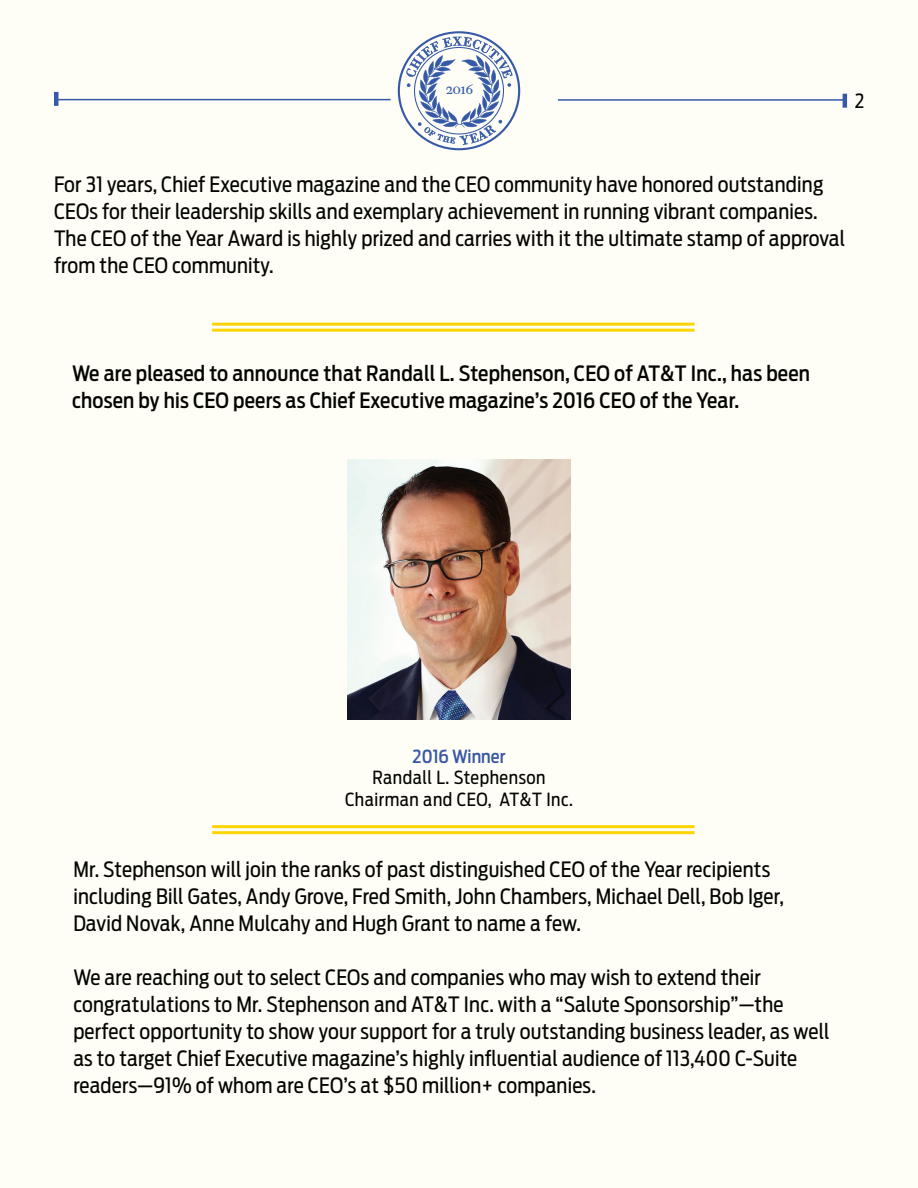
<style>
.page{position:relative;width:918px;height:1188px;background:#fffef6}
.page>*{position:absolute;margin:0;border:0;box-sizing:border-box;transform-origin:0 0}
.t1{font:21px/27px "Antenna Cond";letter-spacing:.01em;color:#040503}
.t2{font:500 21px/27px "Antenna Cond";letter-spacing:.01em;color:#040503}
.t3{font:19.5px "Antenna Cond";color:#040503}
.t4{font:18px "Antenna Cond";letter-spacing:.03em;color:#040503}
.t5{font:500 18px "Antenna Cond";color:#3757a6}
.t6{font:13.8px "Farnham Display Regular SC";color:#3559a7}
.s1{color:#3658a6}
</style>
<div class="page">
<img style="left:348px;top:460px;width:222px;height:259px">
<hr style="left:212px;top:323px;width:483px;height:3px;background:#fed503">
<hr style="left:212px;top:329px;width:483px;height:3px;background:#fed503">
<hr style="left:212px;top:825px;width:483px;height:3px;background:#fed503">
<hr style="left:212px;top:831px;width:483px;height:3px;background:#fed503">
<hr style="left:54px;top:99px;width:337px;height:1px;background:#3559a7">
<svg style="left:398px;top:31px;width:122px;height:119px"></svg>
<hr style="left:54px;top:92px;width:4px;height:14px;background:#3559a7">
<hr style="left:558px;top:99px;width:287px;height:2px;background:#3559a7">
<hr style="left:843px;top:94px;width:4px;height:14px;background:#3559a7">
<p class="t6" style="left:446px;top:81px;width:28px">2016</p>
<p class="t3" style="left:855px;top:89px;width:11px">2</p>
<p class="t1" style="left:54px;top:171px;width:793px">For 31 years, Chief Executive magazine and the CEO community have honored outstanding CEOs for their leadership skills and exemplary achievement in running vibrant companies.<br>The CEO of the Year Award is highly prized and carries with it the ultimate stamp of approval from the CEO community.</p>
<p class="t2" style="left:72px;top:360px;width:740px">We are pleased to announce that Randall L. Stephenson, CEO of AT&amp;T Inc., has been chosen by his CEO peers as Chief Executive magazine’s 2016 CEO of the Year.</p>
<p class="t5" style="left:413px;top:745px;width:94px"><span class="s1">2</span>016 Winner</p>
<p class="t4" style="left:372px;top:767px;width:175px">Randall L. Stephenson</p>
<p class="t4" style="left:345px;top:788px;width:230px">Chairman and CEO, AT&amp;T Inc.</p>
<p class="t1" style="left:73px;top:856px;width:712px">Mr. Stephenson will join the ranks of past distinguished CEO of the Year recipients including Bill Gates, Andy Grove, Fred Smith, John Chambers, Michael Dell, Bob Iger,<br>David Novak, Anne Mulcahy and Hugh Grant to name a few.</p>
<p class="t1" style="left:73px;top:964px;width:758px">We are reaching out to select CEOs and companies who may wish to extend their congratulations to Mr. Stephenson and AT&amp;T Inc. with a “Salute Sponsorship”—the perfect opportunity to show your support for a truly outstanding business leader, as well as to target Chief Executive magazine’s highly influential audience of 113,400 C-Suite readers—91% of whom are CEO’s at $50 million+ companies.</p>
</div>
